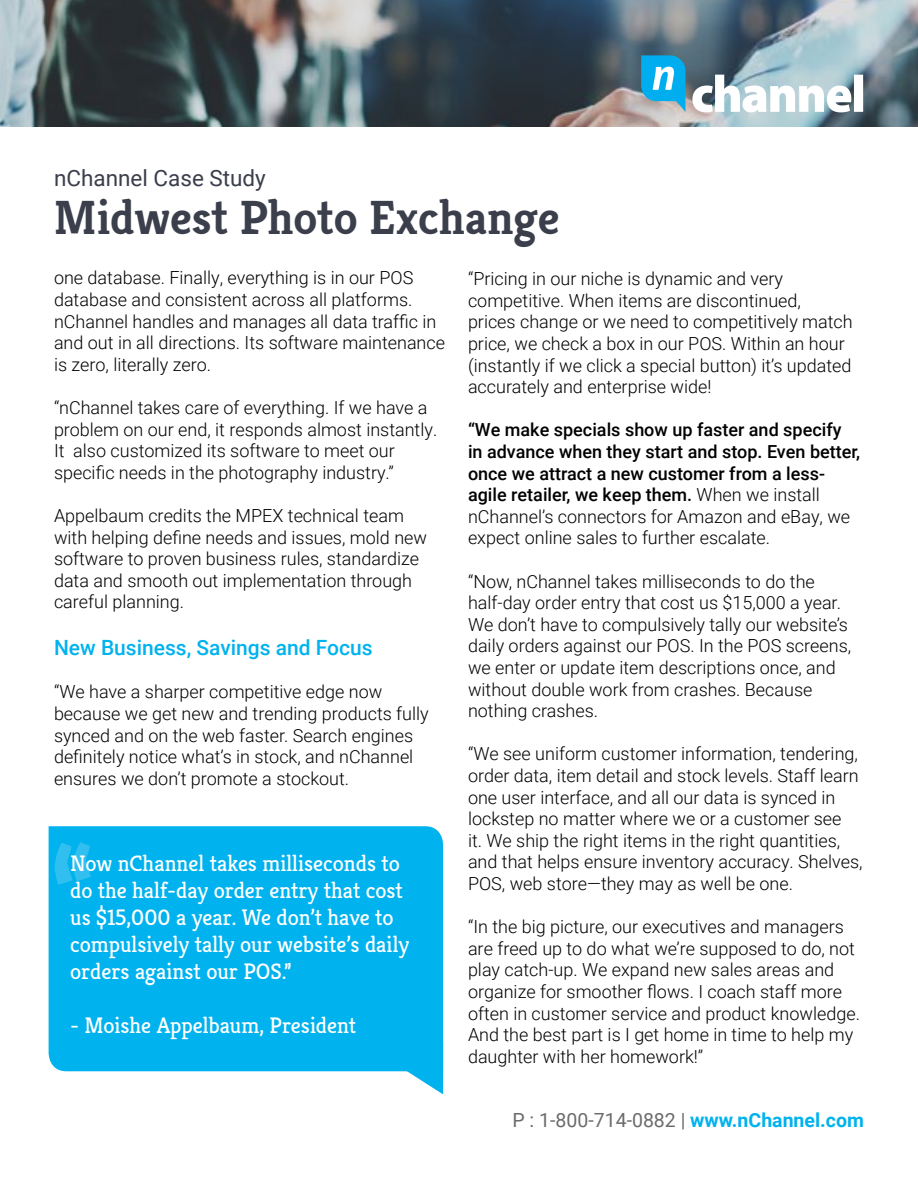
<style>
.page{position:relative;width:918px;height:1188px;background:#fff}
.page>*{position:absolute;margin:0;border:0;box-sizing:border-box;transform-origin:0 0}
.t1{font:700 48px "Kreon";letter-spacing:-.005em;color:#3b3e4b}
.t2{font:22.5px/27px "Kreon";color:#fff}
.t3{font:22.5px "Roboto";color:#3b3e4b}
.t4{font:500 21px "Roboto";color:#00b2ee}
.t5{font:19.5px "Roboto";color:#6b6b6b}
.t6{font:300 18px/21.6px "Roboto";color:#000}
.t7{font:500 18px/21.6px "Roboto";color:#000}
.s1{font-weight:300}
.s2{font-weight:700;color:#00b2ee}
</style>
<div class="page">
<img style="left:0;top:0;width:918px;height:127px">
<svg style="left:692px;top:75px;width:171px;height:37px"></svg>
<svg style="left:641px;top:55px;width:45px;height:57px;background:#46b7e1"></svg>
<div style="left:49px;top:826px;width:394px;height:245px;background:#00b2ee"></div>
<svg style="left:404px;top:1042px;width:39px;height:52px"></svg>
<div style="left:54px;top:842px;width:37px;height:43px;background:#00b2ee"></div>
<p class="t3" style="left:54px;top:162px;width:213px">nChannel Case Study</p>
<h1 class="t1" style="left:54px;top:187px;width:507px">Midwest Photo Exchange</h1>
<p class="t6" style="left:54px;top:266px;width:393px">one database. Finally, everything is in our POS database and consistent across all platforms. nChannel handles and manages all data traffic in and out in all directions. Its software maintenance is zero, literally zero.</p>
<p class="t6" style="left:54px;top:396px;width:385px">“nChannel takes care of everything. If we have a problem on our end, it responds almost instantly.<br>It also customized its software to meet our specific needs in the photography industry.”</p>
<p class="t6" style="left:54px;top:504px;width:375px">Appelbaum credits the MPEX technical team with helping define needs and issues, mold new software to proven business rules, standardize data and smooth out implementation through careful planning.</p>
<p class="t4" style="left:54px;top:633px;width:320px">New Business, Savings and Focus</p>
<p class="t6" style="left:54px;top:680px;width:376px">“We have a sharper competitive edge now because we get new and trending products fully synced and on the web faster. Search engines definitely notice what’s in stock, and nChannel ensures we don’t promote a stockout.</p>
<p class="t2" style="left:70px;top:850px;width:341px">Now nChannel takes milliseconds to do the half-day order entry that cost us $15,000 a year. We don’t have to compulsively tally our website’s daily orders against our POS.”</p>
<p class="t2" style="left:70px;top:1012px;width:288px">- Moishe Appelbaum, President</p>
<p class="t6" style="left:468px;top:267px;width:386px">“Pricing in our niche is dynamic and very competitive. When items are discontinued, prices change or we need to competitively match price, we check a box in our POS. Within an hour (instantly if we click a special button) it’s updated accurately and enterprise wide!</p>
<p class="t7" style="left:468px;top:419px;width:394px">“We make specials show up faster and specify in advance when they start and stop. Even better, once we attract a new customer from a less&shy;agile retailer, we keep them. <span class="s1">When we install nChannel’s connectors for Amazon and eBay, we expect online sales to further escalate.</span></p>
<p class="t6" style="left:468px;top:570px;width:385px">“Now, nChannel takes milliseconds to do the half-day order entry that cost us $15,000 a year.<br>We don’t have to compulsively tally our website’s daily orders against our POS. In the POS screens, we enter or update item descriptions once, and without double work from crashes. Because nothing crashes.</p>
<p class="t6" style="left:468px;top:743px;width:396px">“We see uniform customer information, tendering, order data, item detail and stock levels. Staff learn one user interface, and all our data is synced in lockstep no matter where we or a customer see<br>it. We ship the right items in the right quantities, and that helps ensure inventory accuracy. Shelves, POS, web store—they may as well be one.</p>
<p class="t6" style="left:468px;top:915px;width:394px">“In the big picture, our executives and managers are freed up to do what we’re supposed to do, not play catch-up. We expand new sales areas and organize for smoother flows. I coach staff more often in customer service and product knowledge.<br>And the best part is I get home in time to help my daughter with her homework!”</p>
<p class="t5" style="left:513px;top:1107px;width:353px">P : 1-800-714-0882 | <span class="s2">www.nChannel.com</span></p>
</div>
